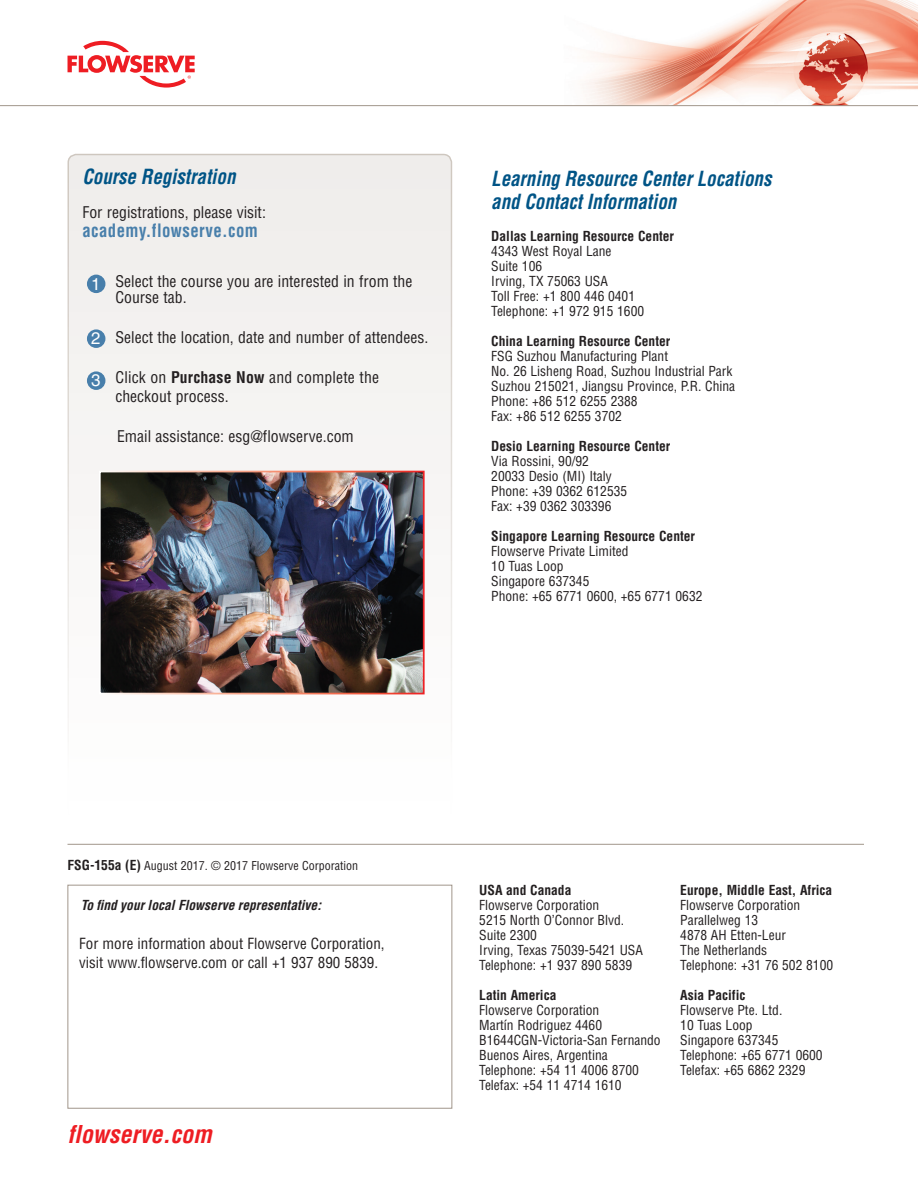
<style>
.page{position:relative;width:918px;height:1188px;background:#fff}
.page>*{position:absolute;margin:0;border:0;box-sizing:border-box;transform-origin:0 0}
.t1{font:italic 700 condensed 24px "Helvetica LT Std";color:#ee1d23}
.ISG_Blue_Subhead_L2{font:italic 700 condensed 20.4px/23px "Helvetica LT Std";color:#005486;scale:.93 1}
.MB-Body_Copy{font:700 condensed 18px "Helvetica LT Std";letter-spacing:.025em;color:#487fab;scale:.93 1}
.t2{font:16.8px "Helvetica LT Std";color:#fff}
.MB-Body_Copy-2{font:condensed 15.75px/16.5px "Helvetica LT Std";color:#231f20}
.CS-Body_Copy{font:condensed 15px "Helvetica LT Std";color:#231f20}
.PB-Address_Text{font:condensed 13.5px/15px "Helvetica LT Std";color:#231f20}
.PB-Address_Header{font:700 condensed 13.5px "Helvetica LT Std";color:#231f20}
.MB-Address_Text{font:condensed 13.5px "Helvetica LT Std";color:#231f20}
.t3{font:italic 700 condensed 13.5px "Helvetica LT Std";color:#231f20}
.L12__Bulletin_Number{font:condensed 12px "Helvetica LT Std";color:#231f20}
.s1{font-weight:700}
.s2{font-weight:700;font-size:13.5px}
</style>
<div class="page">
<div style="left:68px;top:885px;width:384px;height:224px;border:1px solid #a1968b"></div>
<img style="left:585px;top:0;width:333px;height:105px">
<svg style="left:68px;top:41px;width:127px;height:47px"></svg>
<hr style="left:68px;top:844px;width:796px;height:1px;background:#a1968b">
<hr style="left:0;top:105px;width:918px;height:1px;background:#a1968b">
<div style="left:68px;top:154px;width:384px;height:668px;background:linear-gradient(to bottom,#eeecea,#f9f5f5);border-radius:8px"></div>
<div style="left:68px;top:154px;width:384px;height:669px;border:2px solid #fff;border-radius:8px"></div>
<div style="left:87px;top:275px;width:18px;height:18px;background:#487fab;border-radius:50%"></div>
<div style="left:87px;top:329px;width:18px;height:19px;background:#487fab;border-radius:50%"></div>
<div style="left:87px;top:371px;width:18px;height:19px;background:#487fab;border-radius:50%"></div>
<img style="left:102px;top:474px;width:320px;height:217px">
<p class="ISG_Blue_Subhead_L2" style="left:82px;top:166px;width:166px">Course Registration</p>
<p class="MB-Body_Copy-2" style="left:82px;top:204px;width:185px">For registrations, please visit:</p>
<p class="MB-Body_Copy" style="left:82px;top:220px;width:190px">academy.flowserve.com</p>
<p class="MB-Body_Copy-2" style="left:115px;top:273px;width:299px">Select the course you are interested in from the<br>Course tab.</p>
<p class="MB-Body_Copy-2" style="left:115px;top:329px;width:314px">Select the location, date and number of attendees.</p>
<p class="MB-Body_Copy-2" style="left:115px;top:367px;width:265px;line-height:19.4px">Click on <span class="s1">Purchase Now</span> and complete the checkout process.</p>
<p class="MB-Body_Copy-2" style="left:117px;top:428px;width:238px">Email assistance: esg@flowserve.com</p>
<p class="t2" style="left:91px;top:274px;width:11px">1</p>
<p class="t2" style="left:91px;top:329px;width:11px">2</p>
<p class="t2" style="left:91px;top:371px;width:11px">3</p>
<p class="ISG_Blue_Subhead_L2" style="left:491px;top:167px;width:303px">Learning Resource Center Locations and Contact Information</p>
<p class="PB-Address_Header" style="left:491px;top:228px;width:184px">Dallas Learning Resource Center</p>
<p class="PB-Address_Text" style="left:491px;top:243px;width:122px">4343 West Royal Lane</p>
<p class="PB-Address_Text" style="left:491px;top:258px;width:52px">Suite 106</p>
<p class="PB-Address_Text" style="left:491px;top:273px;width:118px">Irving, TX 75063 USA</p>
<p class="PB-Address_Text" style="left:491px;top:288px;width:145px">Toll Free: +1 800 446 0401</p>
<p class="PB-Address_Text" style="left:491px;top:303px;width:154px">Telephone: +1 972 915 1600</p>
<p class="PB-Address_Header" style="left:491px;top:333px;width:181px">China Learning Resource Center</p>
<p class="PB-Address_Text" style="left:491px;top:348px;width:178px">FSG Suzhou Manufacturing Plant</p>
<p class="PB-Address_Text" style="left:491px;top:363px;width:243px">No. 26 Lisheng Road, Suzhou Industrial Park</p>
<p class="PB-Address_Text" style="left:491px;top:378px;width:246px">Suzhou 215021, Jiangsu Province, P.R. China</p>
<p class="PB-Address_Text" style="left:491px;top:393px;width:148px">Phone: +86 512 6255 2388</p>
<p class="PB-Address_Text" style="left:491px;top:408px;width:132px">Fax: +86 512 6255 3702</p>
<p class="PB-Address_Header" style="left:491px;top:438px;width:181px">Desio Learning Resource Center</p>
<p class="PB-Address_Text" style="left:491px;top:453px;width:99px">Via Rossini, 90/92</p>
<p class="PB-Address_Text" style="left:491px;top:468px;width:122px">20033 Desio (MI) Italy</p>
<p class="PB-Address_Text" style="left:491px;top:483px;width:138px">Phone: +39 0362 612535</p>
<p class="PB-Address_Text" style="left:491px;top:498px;width:122px">Fax: +39 0362 303396</p>
<p class="PB-Address_Header" style="left:491px;top:528px;width:205px">Singapore Learning Resource Center</p>
<p class="PB-Address_Text" style="left:491px;top:543px;width:139px">Flowserve Private Limited</p>
<p class="PB-Address_Text" style="left:491px;top:558px;width:74px">10 Tuas Loop</p>
<p class="PB-Address_Text" style="left:491px;top:573px;width:100px">Singapore 637345</p>
<p class="PB-Address_Text" style="left:491px;top:588px;width:213px">Phone: +65 6771 0600, +65 6771 0632</p>
<p class="L12__Bulletin_Number" style="left:68px;top:858px;width:292px"><span class="s2">FSG-155a (E)</span> August 2017. © 2017 Flowserve Corporation</p>
<p class="t3" style="left:81px;top:897px;width:242px">To find your local Flowserve representative:</p>
<p class="CS-Body_Copy" style="left:79px;top:934px;width:307px">For more information about Flowserve Corporation,</p>
<p class="CS-Body_Copy" style="left:79px;top:954px;width:300px">visit www.flowserve.com or call +1 937 890 5839.</p>
<p class="t1" style="left:68px;top:1119px;width:146px">flowserve.com</p>
<p class="PB-Address_Header" style="left:479px;top:881px;width:94px">USA and Canada</p>
<p class="PB-Address_Text" style="left:479px;top:897px;width:122px">Flowserve Corporation</p>
<p class="PB-Address_Text" style="left:479px;top:912px;width:147px">5215 North O’Connor Blvd.<br>Suite 2300</p>
<p class="PB-Address_Text" style="left:479px;top:942px;width:165px">Irving, Texas 75039-5421 USA</p>
<p class="PB-Address_Text" style="left:479px;top:957px;width:154px">Telephone: +1 937 890 5839</p>
<p class="PB-Address_Header" style="left:479px;top:986px;width:79px">Latin America</p>
<p class="MB-Address_Text" style="left:479px;top:1001px;width:122px">Flowserve Corporation</p>
<p class="MB-Address_Text" style="left:479px;top:1016px;width:124px">Martín Rodriguez 4460</p>
<p class="MB-Address_Text" style="left:479px;top:1031px;width:183px">B1644CGN-Victoria-San Fernando</p>
<p class="MB-Address_Text" style="left:479px;top:1046px;width:130px">Buenos Aires, Argentina</p>
<p class="MB-Address_Text" style="left:479px;top:1061px;width:161px">Telephone: +54 11 4006 8700</p>
<p class="MB-Address_Text" style="left:479px;top:1076px;width:144px">Telefax: +54 11 4714 1610</p>
<p class="PB-Address_Header" style="left:680px;top:881px;width:154px">Europe, Middle East, Africa</p>
<p class="PB-Address_Text" style="left:680px;top:897px;width:122px">Flowserve Corporation</p>
<p class="PB-Address_Text" style="left:680px;top:912px;width:107px">Parallelweg 13<br>4878 AH Etten-Leur</p>
<p class="PB-Address_Text" style="left:680px;top:942px;width:88px">The Netherlands</p>
<p class="PB-Address_Text" style="left:680px;top:957px;width:154px">Telephone: +31 76 502 8100</p>
<p class="PB-Address_Header" style="left:680px;top:986px;width:67px">Asia Pacific</p>
<p class="PB-Address_Text" style="left:680px;top:1002px;width:104px">Flowserve Pte. Ltd.</p>
<p class="PB-Address_Text" style="left:680px;top:1017px;width:74px">10 Tuas Loop</p>
<p class="PB-Address_Text" style="left:680px;top:1032px;width:100px">Singapore 637345</p>
<p class="PB-Address_Text" style="left:680px;top:1047px;width:144px">Telephone: +65 6771 0600</p>
<p class="PB-Address_Text" style="left:680px;top:1062px;width:127px">Telefax: +65 6862 2329</p>
</div>
